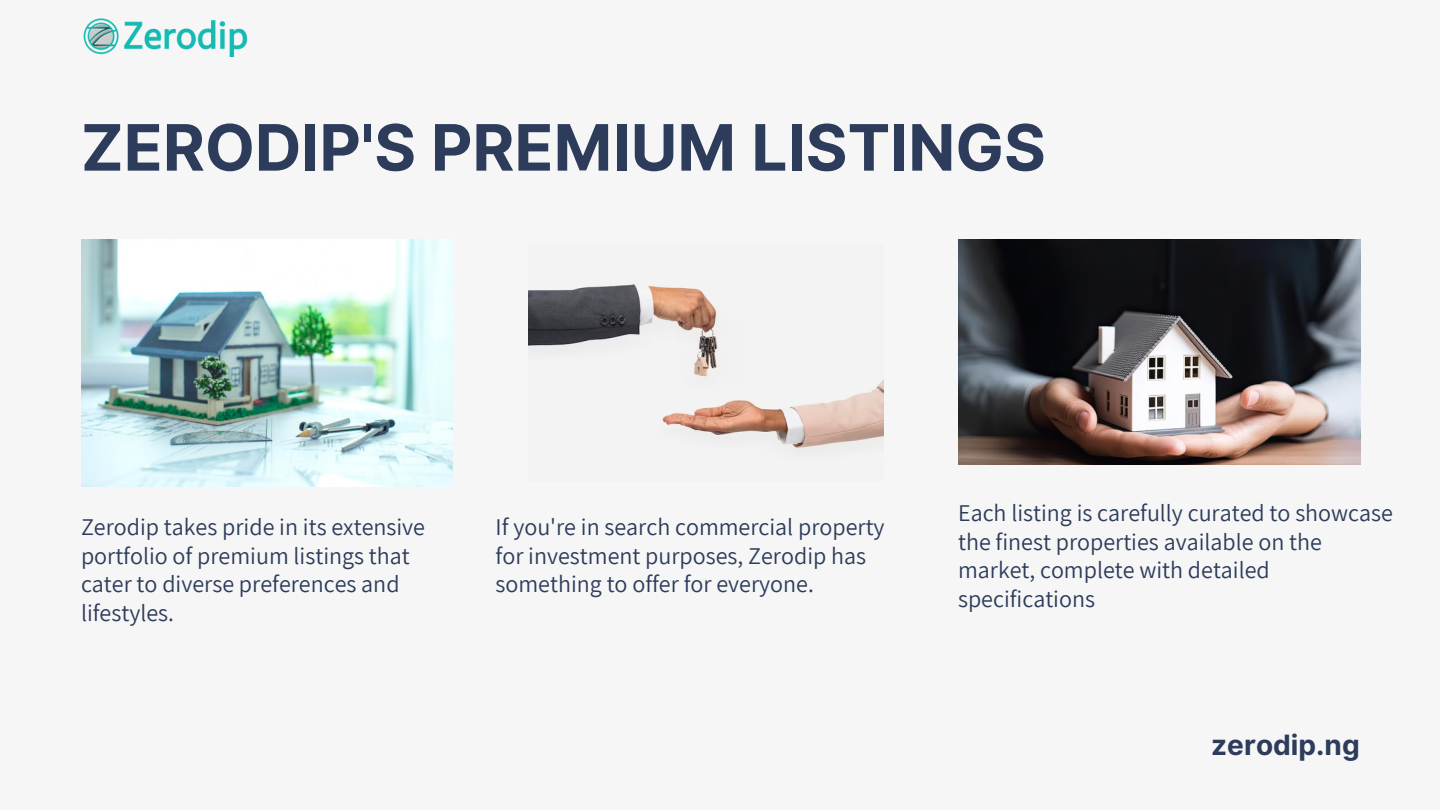
<style>
.page{position:relative;width:1440px;height:810px;background:#f6f6f6}
.page>*{position:absolute;margin:0;border:0;box-sizing:border-box;transform-origin:0 0}
.t1{font:700 64px "Inter";color:#2d3c5b}
.t2{font:700 28px "Inter";color:#2d3c5b}
.t3{font:24px/28.5px "Assistant";color:#2d3c5b}
</style>
<div class="page">
<img style="left:83px;top:18px;width:165px;height:39px">
<img style="left:81px;top:239px;width:372px;height:248px">
<img style="left:529px;top:284px;width:355px;height:169px">
<img style="left:959px;top:239px;width:401px;height:226px">
<p class="t1" style="left:81px;top:109px;width:966px">ZERODIP'S PREMIUM LISTINGS</p>
<p class="t3" style="left:81px;top:512px;width:346px">Zerodip takes pride in its extensive portfolio of premium listings that cater to diverse preferences and lifestyles.</p>
<p class="t3" style="left:496px;top:512px;width:391px">If you're in search commercial property for investment purposes, Zerodip has something to offer for everyone.</p>
<p class="t3" style="left:958px;top:498px;width:436px">Each listing is carefully curated to showcase the finest properties available on the market, complete with detailed specifications</p>
<h2 class="t2" style="left:1211px;top:728px;width:150px">zerodip.ng</h2>
</div>
